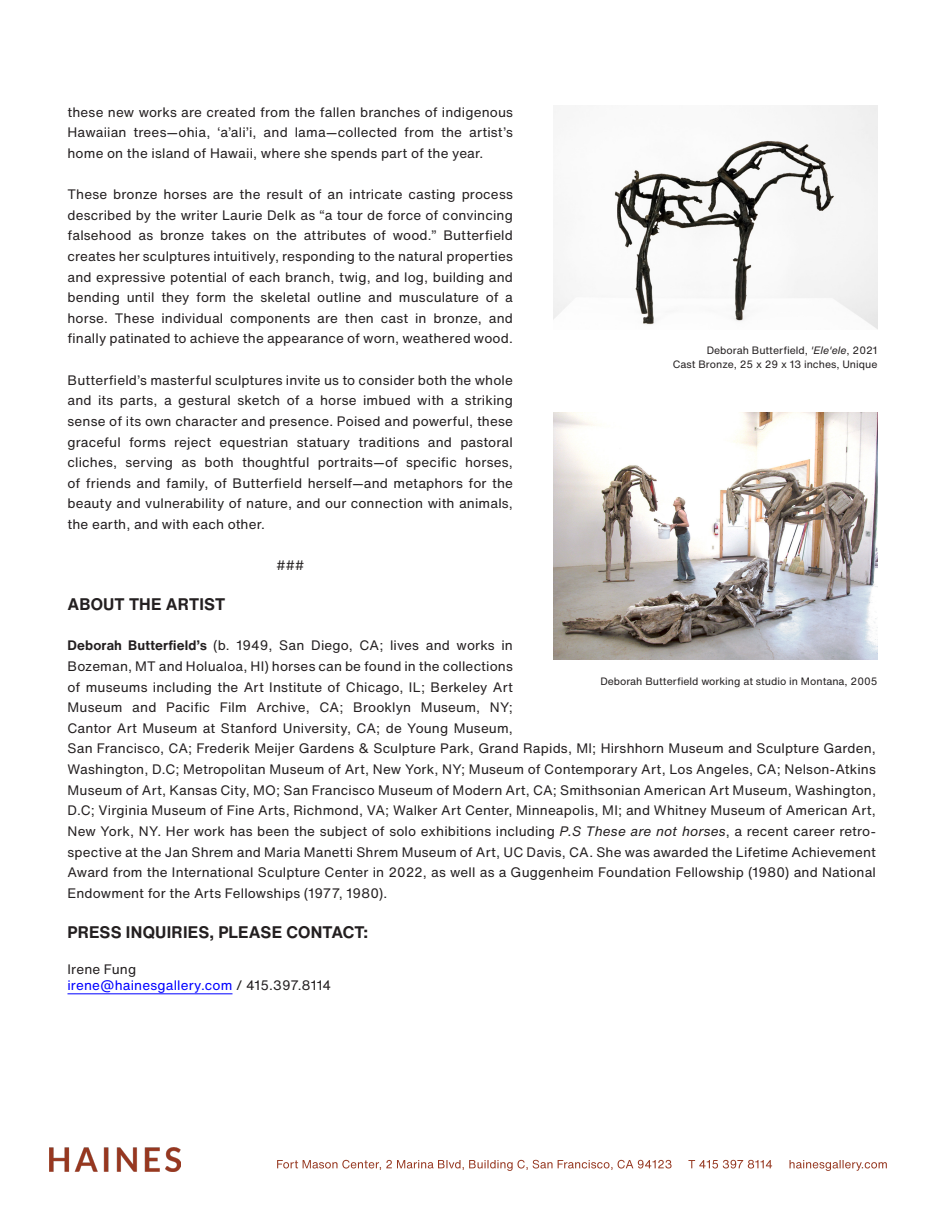
<style>
.page{position:relative;width:945px;height:1215px;background:#fff}
.page>*{position:absolute;margin:0;border:0;box-sizing:border-box;transform-origin:0 0}
.t1{font:700 16.5px "Helvetica Now Text";letter-spacing:.01em;color:#231f20}
.t2{font:13.5px/20.7px "Helvetica Now Text";letter-spacing:.01em;color:#231f20;text-align:justify}
.t3{font:13.5px "Helvetica Now Text";letter-spacing:.01em;color:#00f}
.t4{font:10.5px "Helvetica Now Text";color:#231f20}
.s1{font-weight:700}
.s2{font-style:italic}
.s3{color:#231f20}
</style>
<div class="page">
<img style="left:50px;top:1148px;width:131px;height:24px">
<svg style="left:277px;top:1160px;width:610px;height:11px"></svg>
<hr style="left:68px;top:993px;width:164px;height:1px;background:#00f">
<img style="left:554px;top:412px;width:324px;height:248px">
<img style="left:554px;top:105px;width:324px;height:224px">
<p class="t2" style="left:68px;top:101px;width:447px">these new works are created from the fallen branches of indigenous Hawaiian trees—ohia, ‘a’ali’i, and lama—collected from the artist’s home on the island of Hawaii, where she spends part of the year.</p>
<p class="t2" style="left:68px;top:184px;width:447px">These bronze horses are the result of an intricate casting process described by the writer Laurie Delk as “a tour de force of convincing falsehood as bronze takes on the attributes of wood.” Butterfield creates her sculptures intuitively, responding to the natural properties and expressive potential of each branch, twig, and log, building and bending until they form the skeletal outline and musculature of a horse. These individual components are then cast in bronze, and finally patinated to achieve the appearance of worn, weathered wood.</p>
<p class="t2" style="left:68px;top:369px;width:447px">Butterfield’s masterful sculptures invite us to consider both the whole and its parts, a gestural sketch of a horse imbued with a striking sense of its own character and presence. Poised and powerful, these graceful forms reject equestrian statuary traditions and pastoral cliches, serving as both thoughtful portraits—of specific horses, of friends and family, of Butterfield herself—and metaphors for the beauty and vulnerability of nature, and our connection with animals, the earth, and with each other.</p>
<p class="t2" style="left:276px;top:555px;width:29px">###</p>
<p class="t1" style="left:68px;top:592px;width:159px">ABOUT THE ARTIST</p>
<p class="t2" style="left:68px;top:635px;width:810px;text-align:left"><span class="s1">Deborah Butterfield’s</span> (b. 1949, San Diego, CA; lives and works in<br>Bozeman, MT and Holualoa, HI) horses can be found in the collections<br>of museums including the Art Institute of Chicago, IL; Berkeley Art<br>Museum and Pacific Film Archive, CA; Brooklyn Museum, NY;<br>Cantor Art Museum at Stanford University, CA; de Young Museum,<br>San Francisco, CA; Frederik Meijer Gardens &amp; Sculpture Park, Grand Rapids, MI; Hirshhorn Museum and Sculpture Garden, Washington, D.C; Metropolitan Museum of Art, New York, NY; Museum of Contemporary Art, Los Angeles, CA; Nelson-Atkins Museum of Art, Kansas City, MO; San Francisco Museum of Modern Art, CA; Smithsonian American Art Museum, Washington, D.C; Virginia Museum of Fine Arts, Richmond, VA; Walker Art Center, Minneapolis, MI; and Whitney Museum of American Art, New York, NY. Her work has been the subject of solo exhibitions including <span class="s2">P.S These are not horses</span>, a recent career retro&shy;spective at the Jan Shrem and Maria Manetti Shrem Museum of Art, UC Davis, CA. She was awarded the Lifetime Achievement Award from the International Sculpture Center in 2022, as well as a Guggenheim Foundation Fellowship (1980) and National Endowment for the Arts Fellowships (1977, 1980).</p>
<p class="t1" style="left:68px;top:920px;width:302px">PRESS INQUIRIES, PLEASE CONTACT:</p>
<p class="t2" style="left:68px;top:959px;width:70px">Irene Fung</p>
<p class="t3" style="left:68px;top:975px;width:265px">irene@hainesgallery.com <span class="s3">/ 415.397.8114</span></p>
<p class="t4" style="left:707px;top:342px;width:172px">Deborah Butterfield, <span class="s2">'Ele'ele</span>, 2021</p>
<p class="t4" style="left:673px;top:356px;width:206px">Cast Bronze, 25 x 29 x 13 inches, Unique</p>
<p class="t4" style="left:600px;top:673px;width:279px">Deborah Butterfield working at studio in Montana, 2005</p>
</div>
